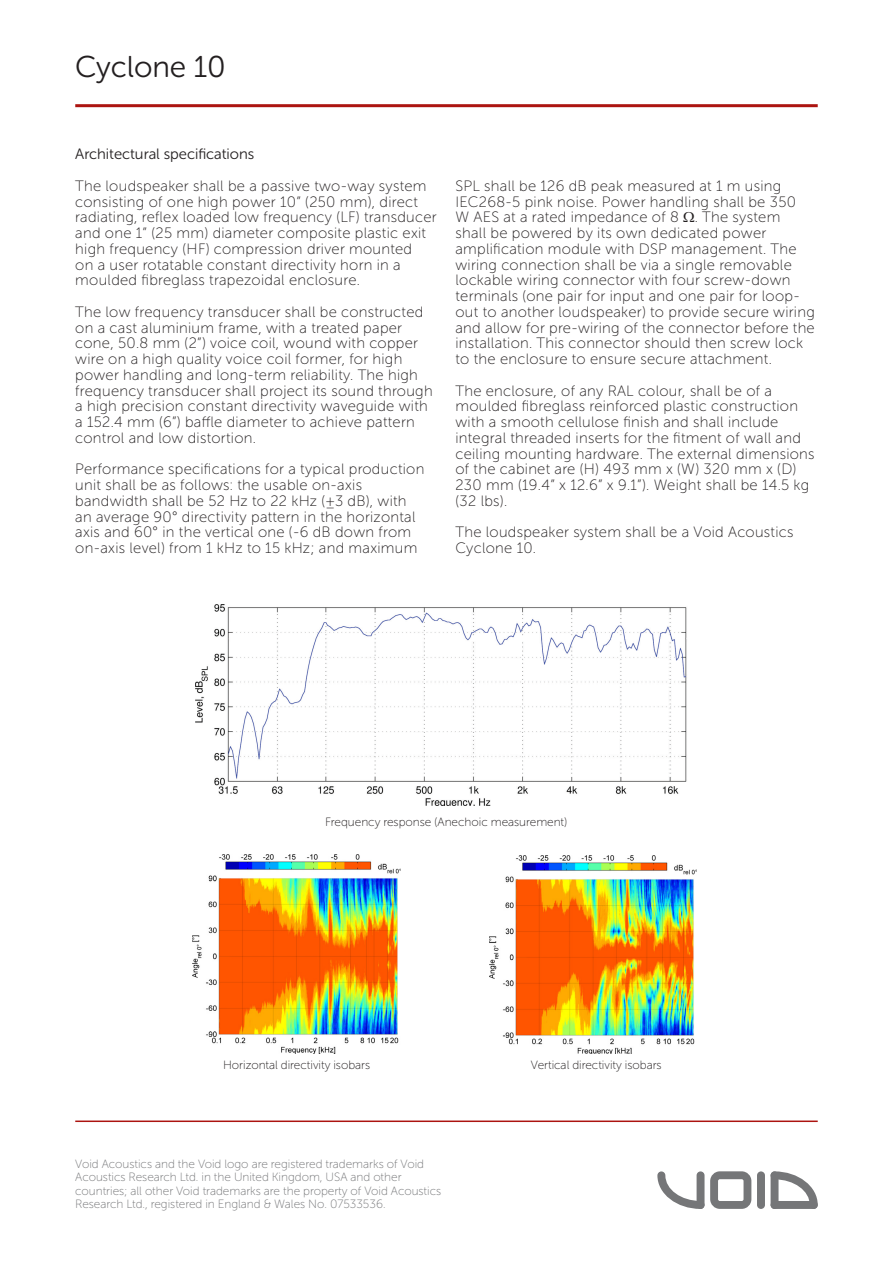
<style>
.page{position:relative;width:893px;height:1263px;background:#fff}
.page>*{position:absolute;margin:0;border:0;box-sizing:border-box;transform-origin:0 0}
.t1{font:30px "Museo Sans Rounded 300";color:#231f20}
.t2{font:15px/15.8px "Museo Sans Rounded 100";letter-spacing:.02em;color:#231f20}
.t3{font:15px "Museo Sans Rounded 300";color:#231f20}
.t4{font:12px/13.5px "Museo Sans Rounded 100";color:#757678}
.t5{font:12px "Museo Sans Rounded 100";color:#231f20}
</style>
<div class="page">
<hr style="left:75px;top:104px;width:743px;height:3px;background:#ac1410">
<svg style="left:657px;top:1171px;width:47px;height:38px"></svg>
<svg style="left:771px;top:1171px;width:47px;height:38px"></svg>
<div style="left:771px;top:1201px;width:47px;height:8px;background:#757678;border-radius:4px"></div>
<div style="left:771px;top:1171px;width:7px;height:38px;background:#757678;border-radius:4px"></div>
<div style="left:757px;top:1171px;width:8px;height:38px;background:#757678;border-radius:4px"></div>
<div style="left:697px;top:1171px;width:7px;height:38px;background:#757678;border-radius:4px"></div>
<svg style="left:710px;top:1171px;width:41px;height:38px"></svg>
<hr style="left:75px;top:1120px;width:743px;height:2px;background:#ac1410">
<img style="left:196px;top:604px;width:491px;height:202px">
<img style="left:193px;top:855px;width:207px;height:199px">
<img style="left:490px;top:855px;width:207px;height:199px">
<h1 class="t1" style="left:75px;top:50px;width:152px">Cyclone 10</h1>
<p class="t3" style="left:75px;top:146px;width:181px">Architectural specifications</p>
<p class="t2" style="left:75px;top:178px;width:363px">The loudspeaker shall be a passive two-way system consisting of one high power 10” (250 mm), direct radiating, reflex loaded low frequency (LF) transducer and one 1” (25 mm) diameter composite plastic exit high frequency (HF) compression driver mounted<br>on a user rotatable constant directivity horn in a moulded fibreglass trapezoidal enclosure.</p>
<p class="t2" style="left:75px;top:304px;width:359px">The low frequency transducer shall be constructed on a cast aluminium frame, with a treated paper cone, 50.8 mm (2”) voice coil, wound with copper wire on a high quality voice coil former, for high power handling and long-term reliability. The high frequency transducer shall project its sound through a high precision constant directivity waveguide with a 152.4 mm (6”) baffle diameter to achieve pattern control and low distortion.</p>
<p class="t2" style="left:75px;top:462px;width:351px">Performance specifications for a typical production unit shall be as follows: the usable on-axis bandwidth shall be 52 Hz to 22 kHz (±3 dB), with an average 90° directivity pattern in the horizontal axis and 60° in the vertical one (-6 dB down from on-axis level) from 1 kHz to 15 kHz; and maximum</p>
<p class="t2" style="left:455px;top:178px;width:361px">SPL shall be 126 dB peak measured at 1 m using IEC268-5 pink noise. Power handling shall be 350<br>W AES at a rated impedance of 8 . The system<br>shall be powered by its own dedicated power amplification module with DSP management. The wiring connection shall be via a single removable lockable wiring connector with four screw-down terminals (one pair for input and one pair for loop&shy;out to another loudspeaker) to provide secure wiring and allow for pre-wiring of the connector before the installation. This connector should then screw lock to the enclosure to ensure secure attachment.</p>
<p class="t2" style="left:455px;top:383px;width:361px">The enclosure, of any RAL colour, shall be of a moulded fibreglass reinforced plastic construction with a smooth cellulose finish and shall include integral threaded inserts for the fitment of wall and ceiling mounting hardware. The external dimensions of the cabinet are (H) 493 mm x (W) 320 mm x (D)<br>230 mm (19.4” x 12.6” x 9.1”). Weight shall be 14.5 kg (32 lbs).</p>
<p class="t2" style="left:455px;top:525px;width:340px">The loudspeaker system shall be a Void Acoustics<br>Cyclone 10.</p>
<p class="t5" style="left:325px;top:815px;width:244px">Frequency response (Anechoic measurement)</p>
<p class="t5" style="left:223px;top:1058px;width:148px">Horizontal directivity isobars</p>
<p class="t5" style="left:531px;top:1058px;width:132px">Vertical directivity isobars</p>
<p class="t4" style="left:75px;top:1157px;width:367px">Void Acoustics and the Void logo are registered trademarks of Void Acoustics Research Ltd. in the United Kingdom, USA and other countries; all other Void trademarks are the property of Void Acoustics Research Ltd., registered in England &amp; Wales No. 07533536.</p>
</div>
